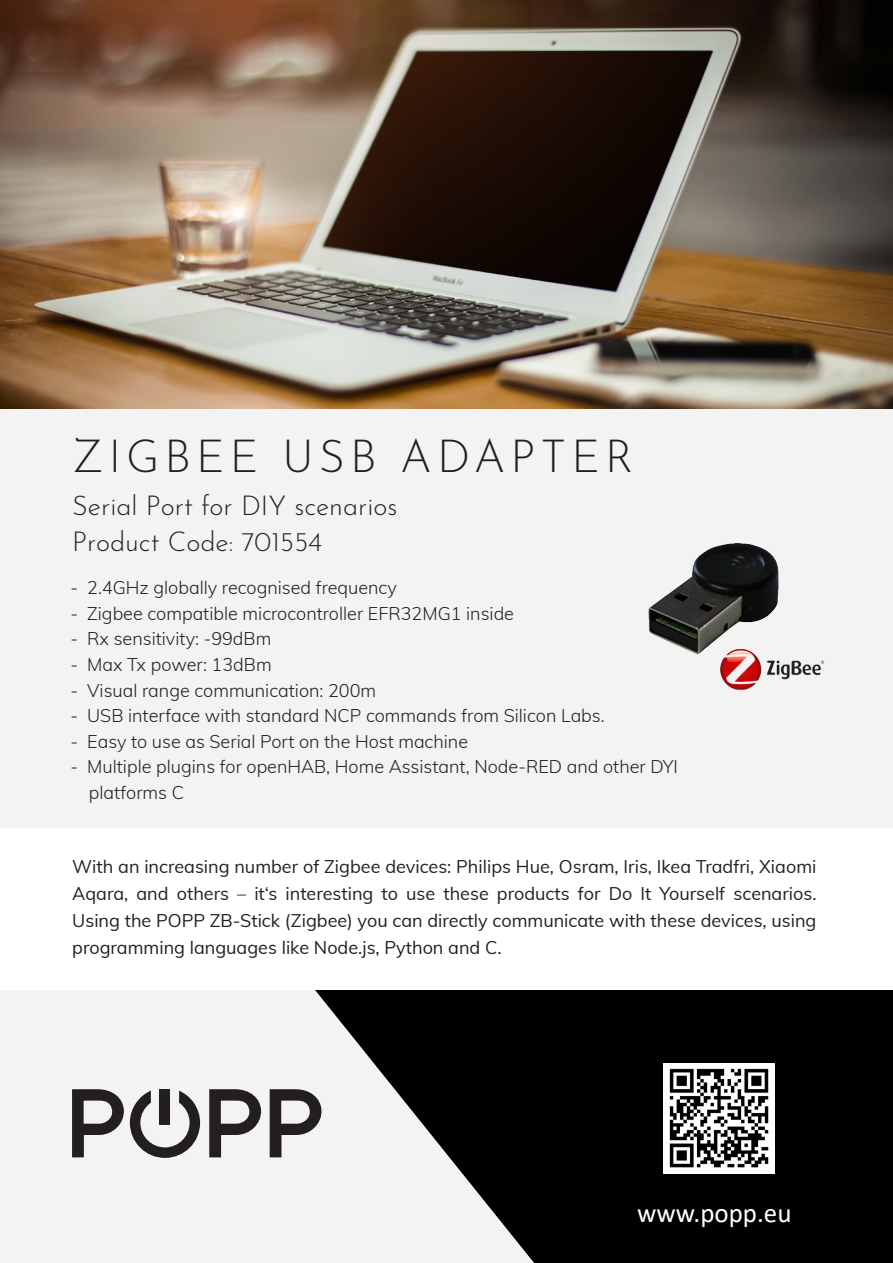
<style>
.page{position:relative;width:893px;height:1263px;background:#fff}
.page>*{position:absolute;margin:0;border:0;box-sizing:border-box;transform-origin:0 0}
.t1{font:300 45px "Josefin Sans";letter-spacing:.11em;color:#231f20}
.t2{font:300 27px "Josefin Sans";color:#231f20}
.t3{font:27px "Calibri";color:#fff}
.t4{font:300 18px "Muli";color:#231f20}
.t5{font:18px/27px "Muli";color:#231f20;text-align:justify}
</style>
<div class="page">
<div style="left:0;top:326px;width:893px;height:937px;background:#f3f3f3"></div>
<svg style="left:267px;top:989px;width:626px;height:274px;fill:#000001"></svg>
<img style="left:0;top:0;width:893px;height:408px">
<svg style="left:72px;top:1089px;width:128px;height:69px"></svg>
<svg style="left:209px;top:1089px;width:53px;height:68px"></svg>
<svg style="left:270px;top:1089px;width:52px;height:68px"></svg>
<div style="left:160px;top:1089px;width:10px;height:35px;background:#231f20"></div>
<div style="left:0;top:828px;width:893px;height:161px;background:#fff"></div>
<img style="left:663px;top:1063px;width:111px;height:110px">
<img style="left:648px;top:543px;width:131px;height:112px">
<img style="left:720px;top:612px;width:105px;height:78px">
<p class="t1" style="left:72px;top:421px;width:563px">ZIGBEE USB ADAPTER</p>
<p class="t2" style="left:72px;top:484px;width:327px">Serial Port for DIY scenarios</p>
<p class="t2" style="left:72px;top:520px;width:251px">Product Code: 701554</p>
<p class="t4" style="left:70px;top:575px;width:328px">- 2.4GHz globally recognised frequency</p>
<p class="t4" style="left:70px;top:600px;width:445px">- Zigbee compatible microcontroller EFR32MG1 inside</p>
<p class="t4" style="left:70px;top:626px;width:202px">- Rx sensitivity: -99dBm</p>
<p class="t4" style="left:70px;top:651px;width:203px">- Max Tx power: 13dBm</p>
<p class="t4" style="left:70px;top:677px;width:307px">- Visual range communication: 200m</p>
<p class="t4" style="left:70px;top:702px;width:536px">- USB interface with standard NCP commands from Silicon Labs.</p>
<p class="t4" style="left:70px;top:728px;width:399px">- Easy to use as Serial Port on the Host machine</p>
<p class="t4" style="left:70px;top:753px;width:609px">- Multiple plugins for openHAB, Home Assistant, Node-RED and other DYI</p>
<p class="t4" style="left:89px;top:779px;width:97px">platforms C</p>
<p class="t5" style="left:72px;top:852px;width:746px">With an increasing number of Zigbee devices: Philips Hue, Osram, Iris, Ikea Tradfri, Xiaomi Aqara, and others – it‘s interesting to use these products for Do It Yourself scenarios.<br>Using the POPP ZB-Stick (Zigbee) you can directly communicate with these devices, using programming languages like Node.js, Python and C.</p>
<p class="t3" style="left:637px;top:1194px;width:156px">www.popp.eu</p>
</div>
